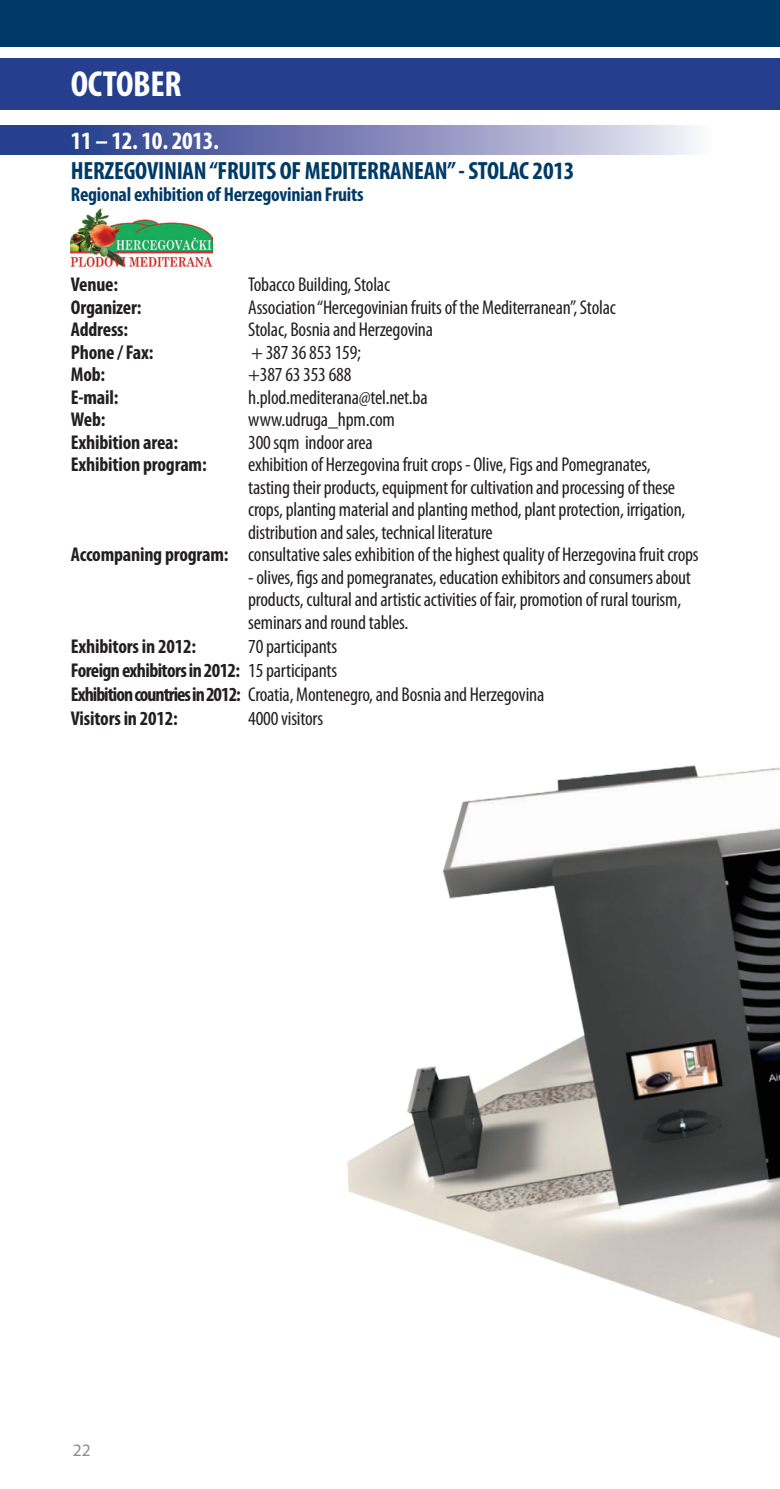
<style>
.page{position:relative;width:780px;height:1489px;background:#fff}
.page>*{position:absolute;margin:0;border:0;box-sizing:border-box;transform-origin:0 0}
.t1{font:700 condensed 36.25px "Myriad Pro";letter-spacing:-.01em;color:#fff}
.t2{font:700 condensed 25px "Myriad Pro";letter-spacing:-.01em;color:#003a66}
.t3{font:700 condensed 25px "Myriad Pro";letter-spacing:-.01em;color:#fff}
.t4{font:condensed 20px/24px "Myriad Pro";letter-spacing:-.01em;color:#231f20}
.t5{font:700 condensed 20px "Myriad Pro";letter-spacing:-.01em;color:#231f20}
.t6{font:700 condensed 20px "Myriad Pro";letter-spacing:-.01em;color:#003a66}
.t7{font:17.5px "Myriad Pro";color:#8a8c8f}
.s1{font-weight:700}
</style>
<div class="page">
<svg style="left:0;top:125px;width:693px;height:30px"></svg>
<div style="left:0;top:58px;width:779px;height:52px;background:#253f8e"></div>
<div style="left:0;top:0;width:780px;height:46px;background:#003a66"></div>
<img style="left:71px;top:208px;width:141px;height:61px">
<img style="left:347px;top:765px;width:433px;height:573px">
<h1 class="t1" style="left:71px;top:61px;width:112px">OCTOBER</h1>
<p class="t3" style="left:71px;top:124px;width:150px">11 – 12. 10. 2013.</p>
<p class="t2" style="left:71px;top:154px;width:505px">HERZEGOVINIAN “FRUITS OF MEDITERRANEAN” - STOLAC 2013</p>
<p class="t6" style="left:71px;top:182px;width:294px">Regional exhibition of Herzegovinian Fruits</p>
<p class="t5" style="left:71px;top:272px;width:49px">Venue:</p>
<p class="t4" style="left:248px;top:272px;width:143px">Tobacco Building, Stolac</p>
<p class="t5" style="left:71px;top:294px;width:72px">Organizer:</p>
<p class="t4" style="left:248px;top:295px;width:369px">Association “Hercegovinian fruits of the Mediterranean”, Stolac</p>
<p class="t5" style="left:71px;top:317px;width:59px">Address:</p>
<p class="t4" style="left:248px;top:317px;width:186px">Stolac, Bosnia and Herzegovina</p>
<p class="t5" style="left:71px;top:339px;width:84px">Phone / Fax:</p>
<p class="t4" style="left:251px;top:340px;width:111px">+ 387 36 853 159;</p>
<p class="t5" style="left:71px;top:362px;width:36px">Mob:</p>
<p class="t4" style="left:248px;top:362px;width:105px">+387 63 353 688</p>
<p class="t5" style="left:71px;top:384px;width:49px">E-mail:</p>
<p class="t4" style="left:248px;top:385px;width:181px">h.plod.mediterana@tel.net.ba</p>
<p class="t5" style="left:71px;top:407px;width:36px">Web:</p>
<p class="t4" style="left:248px;top:407px;width:148px">www.udruga_hpm.com</p>
<p class="t5" style="left:71px;top:429px;width:109px">Exhibition area:</p>
<p class="t4" style="left:248px;top:430px;width:126px">300 sqm indoor area</p>
<p class="t5" style="left:71px;top:452px;width:137px">Exhibition program:</p>
<p class="t4" style="left:248px;top:452px;width:404px">exhibition of Herzegovina fruit crops - Olive, Figs and Pomegranates,</p>
<p class="t4" style="left:248px;top:475px;width:428px">tasting their products, equipment for cultivation and processing of these</p>
<p class="t4" style="left:248px;top:497px;width:439px">crops, planting material and planting method, plant protection, irrigation,</p>
<p class="t4" style="left:248px;top:520px;width:246px">distribution and sales, technical literature</p>
<p class="t4" style="left:71px;top:542px;width:629px"><span class="s1">Accompaning program:</span> consultative sales exhibition of the highest quality of Herzegovina fruit crops</p>
<p class="t4" style="left:248px;top:565px;width:444px;line-height:22.5px">- olives, figs and pomegranates, education exhibitors and consumers about products, cultural and artistic activities of fair, promotion of rural tourism, seminars and round tables.</p>
<p class="t5" style="left:71px;top:633px;width:127px">Exhibitors in 2012:</p>
<p class="t4" style="left:71px;top:634px;width:475px;text-indent:177px">70 participants<br><span class="s1">Foreign exhibitors in 2012:</span> 15 participants<br><span class="s1">Exhibition countries in 2012:</span> Croatia, Montenegro, and Bosnia and Herzegovina <span class="s1">Visitors in 2012:</span></p>
<p class="t4" style="left:248px;top:706px;width:76px">4000 visitors</p>
<p class="t7" style="left:73px;top:1439px;width:19px">22</p>
</div>
